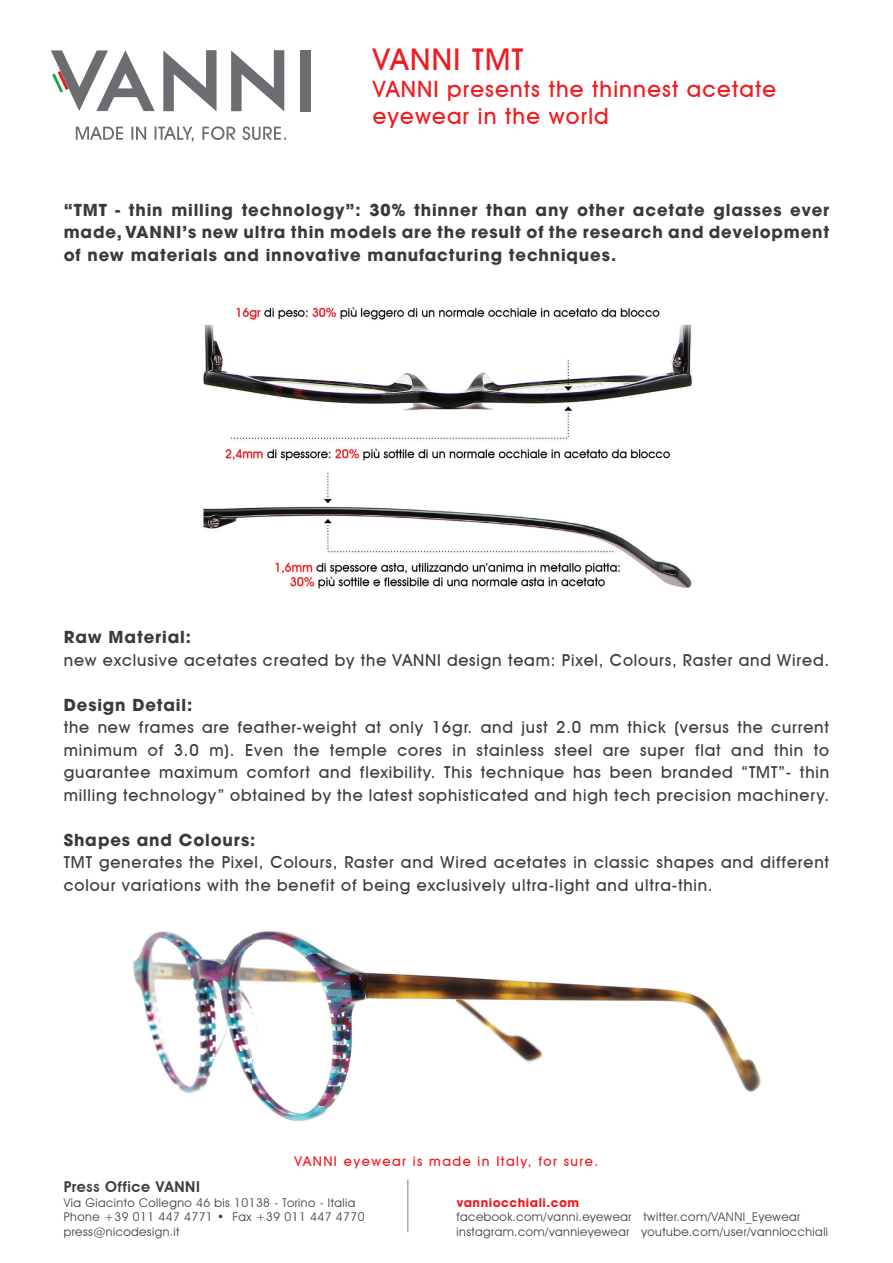
<style>
.page{position:relative;width:893px;height:1263px;background:#fff}
.page>*{position:absolute;margin:0;border:0;box-sizing:border-box;transform-origin:0 0}
.t1{font:500 30px "Avant Garde IT Cby BT";letter-spacing:.05em;color:#ee1d23}
.t2{font:500 22.5px/27px "Avant Garde IT Cby BT";letter-spacing:.05em;color:#ee1d23}
.t3{font:500 16.5px/22.5px "Avant Garde IT Cby BT";letter-spacing:.05em;color:#3e3e3f;text-align:justify}
.t4{font:700 16.5px/22.5px "Avant Garde LT";letter-spacing:.05em;color:#3a3a3b;text-align:justify}
.t5{font:600 15px "Avant Garde IT Cby BT";letter-spacing:.04em;color:#3e3e3f}
.t6{font:500 13.5px "Avant Garde IT Cby BT";letter-spacing:.105em;color:#ee1d23}
.t7{font:12px/14.4px "Avant Garde IT Cby BT";letter-spacing:.04em;color:#3e3e3f}
.t8{font:700 12px "Avant Garde LT";letter-spacing:.04em;color:#ee1d23}
</style>
<div class="page">
<svg style="left:76px;top:126px;width:210px;height:16px"></svg>
<svg style="left:51px;top:50px;width:104px;height:61px"></svg>
<svg style="left:163px;top:50px;width:54px;height:61px"></svg>
<svg style="left:231px;top:50px;width:53px;height:61px"></svg>
<div style="left:300px;top:50px;width:10px;height:61px;background:#6c6d70"></div>
<hr style="left:407px;top:1180px;width:1px;height:52px;background:#808285">
<img style="left:203px;top:307px;width:489px;height:282px">
<img style="left:133px;top:931px;width:629px;height:190px">
<h1 class="t1" style="left:373px;top:41px;width:152px">VANNI TMT</h1>
<h2 class="t2" style="left:373px;top:75px;width:405px">VANNI presents the thinnest acetate eyewear in the world</h2>
<p class="t4" style="left:64px;top:198px;width:767px">“TMT - thin milling technology”: 30% thinner than any other acetate glasses ever made, VANNI’s new ultra thin models are the result of the research and development of new materials and innovative manufacturing techniques.</p>
<p class="t4" style="left:64px;top:626px;width:129px">Raw Material:</p>
<p class="t3" style="left:64px;top:649px;width:767px">new exclusive acetates created by the VANNI design team: Pixel, Colours, Raster and Wired.</p>
<p class="t4" style="left:64px;top:693px;width:130px">Design Detail:</p>
<p class="t3" style="left:64px;top:716px;width:767px">the new frames are feather-weight at only 16gr. and just 2.0 mm thick (versus the current minimum of 3.0 m). Even the temple cores in stainless steel are super flat and thin to guarantee maximum comfort and flexibility. This technique has been branded “TMT”- thin milling technology” obtained by the latest sophisticated and high tech precision machinery.</p>
<p class="t4" style="left:64px;top:828px;width:193px">Shapes and Colours:</p>
<p class="t3" style="left:64px;top:851px;width:767px">TMT generates the Pixel, Colours, Raster and Wired acetates in classic shapes and different colour variations with the benefit of being exclusively ultra-light and ultra-thin.</p>
<p class="t6" style="left:294px;top:1153px;width:305px">VANNI eyewear is made in Italy, for sure.</p>
<p class="t8" style="left:456px;top:1195px;width:124px">vanniocchiali.com</p>
<p class="t7" style="left:456px;top:1210px;width:373px">facebook.com/vanni.eyewear twitter.com/VANNI_Eyewear instagram.com/vannieyewear youtube.com/user/vanniocchiali</p>
<p class="t5" style="left:64px;top:1178px;width:138px">Press Office VANNI</p>
<p class="t7" style="left:64px;top:1195px;width:302px">Via Giacinto Collegno 46 bis 10138 - Torino - Italia<br>Phone +39 011 447 4771 • Fax +39 011 447 4770 press@nicodesign.it</p>
</div>
